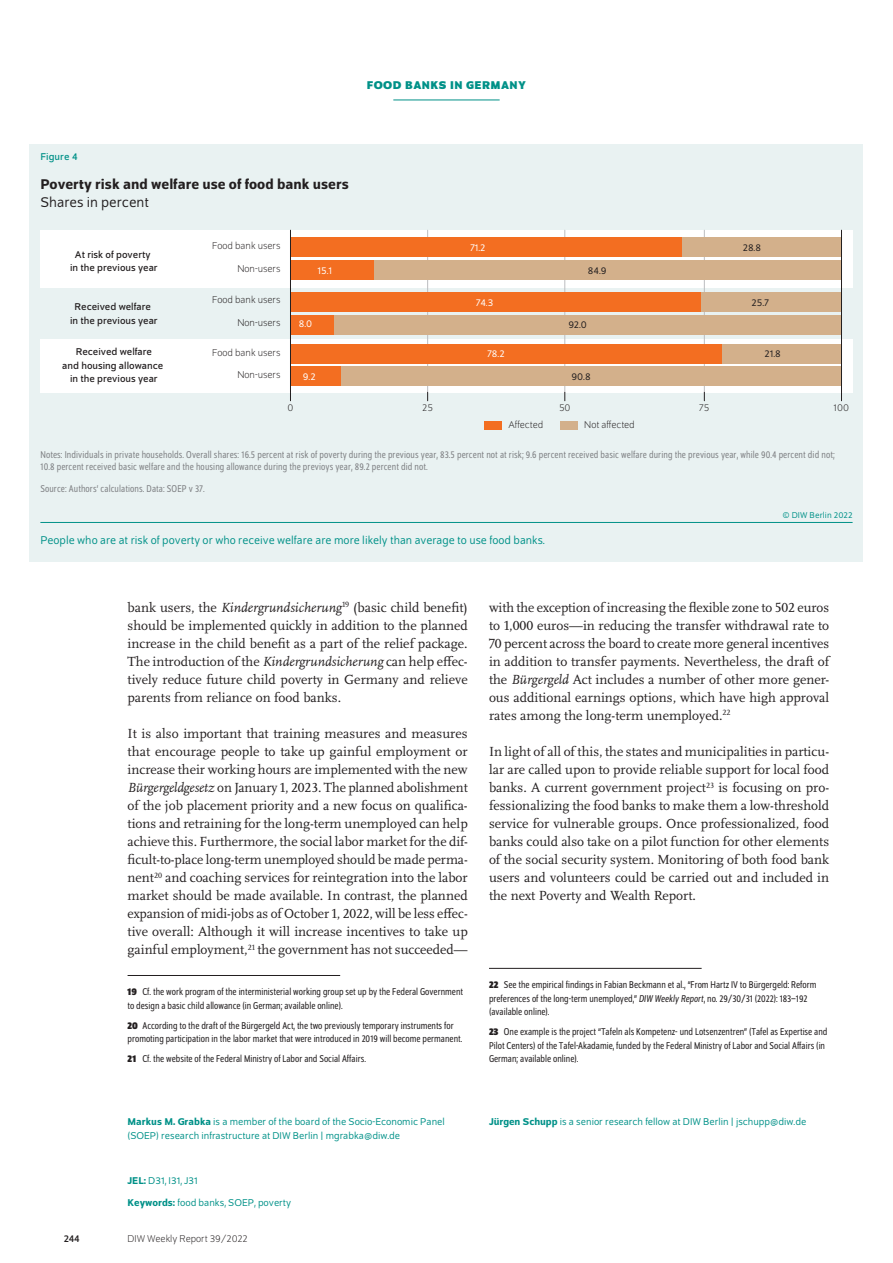
<style>
.page{position:relative;width:893px;height:1263px;background:#fff}
.page>*{position:absolute;margin:0;border:0;box-sizing:border-box;transform-origin:0 0}
.t1{font:500 15px "Schumpeter";color:#231f20}
.t2{font:15px "Schumpeter Blond";color:#231f20}
.t3{font:13.8px/18px "Scala Pro";color:#231f20;text-align:justify}
.t4{font:12px "Schumpeter Blond";color:#009188}
.t5{font:700 12px "Schumpeter";letter-spacing:.04em;color:#009188}
.t6{font:semi-condensed 10.5px/13.5px "Schumpeter Blond";color:#231f20}
.t7{font:semi-condensed 10.5px/12.8px "Schumpeter Blond";letter-spacing:.01em;color:#808285}
.t8{font:10.5px/22px "Schumpeter Blond";color:#009188}
.t9{font:10.5px/13.5px "Schumpeter";color:#231f20;text-align:center}
.t10{font:300 10.5px/22.6px "Schumpeter";color:#231f20;text-align:right}
.t11{font:10.5px "Schumpeter Blond";letter-spacing:-.005em;color:#231f20}
.t12{font:10.5px "Schumpeter Blond";letter-spacing:-.03em;color:#fff}
.t13{font:10.5px "Schumpeter";letter-spacing:.01em;color:#009188}
.t14{font:9px "Schumpeter Blond";letter-spacing:.01em;color:#009188}
.s1{font-style:italic}
.s2{font-family:"Schumpeter";font-weight:700}
.s3{font-family:"Schumpeter";font-weight:500}
</style>
<div class="page">
<hr style="left:393px;top:100px;width:107px;height:1px;background:#009188">
<hr style="left:489px;top:968px;width:213px;height:1px;background:#231f20">
<hr style="left:128px;top:975px;width:212px;height:1px;background:#231f20">
<div style="left:30px;top:144px;width:833px;height:417px;background:#e9f2f2"></div>
<div style="left:40px;top:230px;width:813px;height:58px;background:#fff"></div>
<div style="left:40px;top:339px;width:813px;height:53px;background:#fff"></div>
<hr style="left:427px;top:230px;width:1px;height:162px;background:#bcbdc0">
<hr style="left:565px;top:230px;width:1px;height:162px;background:#bcbdc0">
<hr style="left:704px;top:230px;width:1px;height:162px;background:#bcbdc0">
<div style="left:290px;top:366px;width:51px;height:20px;background:#f36e21"></div>
<div style="left:290px;top:344px;width:432px;height:19px;background:#f36e21"></div>
<div style="left:341px;top:366px;width:500px;height:20px;background:#d3b08b"></div>
<div style="left:722px;top:344px;width:119px;height:19px;background:#d3b08b"></div>
<div style="left:290px;top:315px;width:44px;height:19px;background:#f36e21"></div>
<div style="left:334px;top:315px;width:507px;height:19px;background:#d3b08b"></div>
<div style="left:290px;top:292px;width:411px;height:19px;background:#f36e21"></div>
<div style="left:701px;top:292px;width:140px;height:19px;background:#d3b08b"></div>
<div style="left:290px;top:260px;width:84px;height:20px;background:#f36e21"></div>
<div style="left:374px;top:260px;width:467px;height:20px;background:#d3b08b"></div>
<div style="left:290px;top:238px;width:392px;height:19px;background:#f36e21"></div>
<div style="left:682px;top:238px;width:159px;height:19px;background:#d3b08b"></div>
<hr style="left:290px;top:230px;width:1px;height:162px;background:#231f20">
<div style="left:485px;top:421px;width:17px;height:9px;background:#f36e21"></div>
<div style="left:560px;top:421px;width:17px;height:9px;background:#d3b08b"></div>
<hr style="left:841px;top:230px;width:1px;height:162px;background:#231f20">
<hr style="left:40px;top:522px;width:813px;height:1px;background:#009188">
<p class="t5" style="left:367px;top:79px;width:161px">FOOD BANKS IN GERMANY</p>
<p class="t13" style="left:40px;top:151px;width:39px">Figure 4</p>
<p class="t1" style="left:40px;top:176px;width:310px">Poverty risk and welfare use of food bank users</p>
<p class="t2" style="left:40px;top:194px;width:110px">Shares in percent</p>
<p class="t9" style="left:70px;top:248px;width:89px">At risk of poverty<br>in the previous year</p>
<p class="t9" style="left:70px;top:300px;width:89px">Received welfare<br>in the previous year</p>
<p class="t9" style="left:62px;top:345px;width:103px">Received welfare<br>and housing allowance in the previous year</p>
<p class="t10" style="left:212px;top:235px;width:70px">Food bank users<br>Non-users</p>
<p class="t10" style="left:212px;top:289px;width:70px">Food bank users<br>Non-users</p>
<p class="t10" style="left:212px;top:341px;width:70px">Food bank users<br>Non-users</p>
<p class="t12" style="left:317px;top:266px;width:16px">15.1</p>
<p class="t12" style="left:299px;top:318px;width:15px">8.0</p>
<p class="t12" style="left:303px;top:371px;width:14px">9.2</p>
<p class="t12" style="left:470px;top:242px;width:17px">71.2</p>
<p class="t11" style="left:743px;top:242px;width:20px">28.8</p>
<p class="t11" style="left:588px;top:266px;width:20px">84.9</p>
<p class="t12" style="left:476px;top:297px;width:19px">74.3</p>
<p class="t11" style="left:751px;top:297px;width:19px">25.7</p>
<p class="t11" style="left:568px;top:320px;width:20px">92.0</p>
<p class="t12" style="left:487px;top:349px;width:19px">78.2</p>
<p class="t11" style="left:764px;top:349px;width:18px">21.8</p>
<p class="t11" style="left:571px;top:371px;width:21px">90.8</p>
<p class="t10" style="left:287px;top:397px;width:7px">0</p>
<p class="t10" style="left:422px;top:397px;width:12px">25</p>
<p class="t10" style="left:559px;top:397px;width:13px">50</p>
<p class="t10" style="left:699px;top:397px;width:12px">75</p>
<p class="t10" style="left:833px;top:397px;width:17px">100</p>
<p class="t10" style="left:508px;top:414px;width:36px">Affected</p>
<p class="t10" style="left:584px;top:414px;width:52px">Not affected</p>
<p class="t7" style="left:40px;top:448px;width:796px">Notes: Individuals in private households. Overall shares: 16.5 percent at risk of poverty during the previous year, 83.5 percent not at risk; 9.6 percent received basic welfare during the previous year, while 90.4 percent did not;<br>10.8 percent received basic welfare and the housing allowance during the previoys year, 89.2 percent did not.</p>
<p class="t7" style="left:40px;top:482px;width:166px">Source: Authors’ calculations. Data: SOEP v 37.</p>
<p class="t14" style="left:782px;top:511px;width:72px">© DIW Berlin 2022</p>
<p class="t4" style="left:40px;top:534px;width:506px">People who are at risk of poverty or who receive welfare are more likely than average to use food banks.</p>
<p class="t3" style="left:128px;top:598px;width:342px">bank users, the <span class="s1">Kindergrundsicherung</span><sup>19</sup> (basic child benefit) should be implemented quickly in addition to the planned increase in the child benefit as a part of the relief package.<br>The introduction of the <span class="s1">Kindergrundsicherung</span> can help effec&shy;tively reduce future child poverty in Germany and relieve parents from reliance on food banks.</p>
<p class="t3" style="left:128px;top:724px;width:342px">It is also important that training measures and measures that encourage people to take up gainful employment or increase their working hours are implemented with the new <span class="s1">Bürgergeldgesetz</span> on January 1, 2023. The planned abolishment of the job placement priority and a new focus on qualifica&shy;tions and retraining for the long-term unemployed can help achieve this. Furthermore, the social labor market for the dif&shy;ficult-to-place long-term unemployed should be made perma&shy;nent<sup>20</sup> and coaching services for reintegration into the labor market should be made available. In contrast, the planned expansion of midi-jobs as of October 1, 2022, will be less effec&shy;tive overall: Although it will increase incentives to take up gainful employment,<sup>21</sup> the government has not succeeded—</p>
<p class="t6" style="left:128px;top:985px;width:337px"><span class="s2">19</span> Cf. the work program of the interministerial working group set up by the Federal Government to design a basic child allowance (in German; available online).</p>
<p class="t6" style="left:128px;top:1019px;width:336px"><span class="s2">20</span> According to the draft of the Bürgergeld Act, the two previously temporary instruments for promoting participation in the labor market that were introduced in 2019 will become permanent.</p>
<p class="t6" style="left:128px;top:1052px;width:240px"><span class="s2">21</span> Cf. the website of the Federal Ministry of Labor and Social Affairs.</p>
<p class="t3" style="left:489px;top:598px;width:342px">with the exception of increasing the flexible zone to 502 euros to 1,000 euros—in reducing the transfer withdrawal rate to 70 percent across the board to create more general incentives in addition to transfer payments. Nevertheless, the draft of the <span class="s1">Bürgergeld</span> Act includes a number of other more gener&shy;ous additional earnings options, which have high approval rates among the long-term unemployed.<sup>22</sup></p>
<p class="t3" style="left:489px;top:742px;width:342px">In light of all of this, the states and municipalities in particu&shy;lar are called upon to provide reliable support for local food banks. A current government project<sup>23</sup> is focusing on pro&shy;fessionalizing the food banks to make them a low-threshold service for vulnerable groups. Once professionalized, food banks could also take on a pilot function for other elements of the social security system. Monitoring of both food bank users and volunteers could be carried out and included in the next Poverty and Wealth Report.</p>
<p class="t6" style="left:489px;top:978px;width:329px"><span class="s2">22</span> See the empirical findings in Fabian Beckmann et al., “From Hartz IV to Bürgergeld: Reform preferences of the long-term unemployed,” <span class="s1">DIW Weekly Report</span>, no. 29/30/31 (2022): 183–192 (available online).</p>
<p class="t6" style="left:489px;top:1025px;width:340px"><span class="s2">23</span> One example is the project “Tafeln als Kompetenz- und Lotsenzentren” (Tafel as Expertise and<br>Pilot Centers) of the Tafel-Akadamie, funded by the Federal Ministry of Labor and Social Affairs (in<br>German; available online).</p>
<p class="t8" style="left:128px;top:1115px;width:319px;line-height:13.5px"><span class="s3">Markus M. Grabka</span> is a member of the board of the Socio-Economic Panel (SOEP) research infrastructure at DIW Berlin | mgrabka@diw.de</p>
<p class="t8" style="left:489px;top:1111px;width:319px"><span class="s3">Jürgen Schupp</span> is a senior research fellow at DIW Berlin | jschupp@diw.de</p>
<p class="t8" style="left:128px;top:1170px;width:165px"><span class="s3">JEL:</span> D31, I31, J31<br><span class="s3">Keywords:</span> food banks, SOEP, poverty</p>
<p class="t9" style="left:64px;top:1232px;width:17px">244</p>
<p class="t10" style="left:128px;top:1228px;width:122px">DIW Weekly Report 39/2022</p>
</div>
